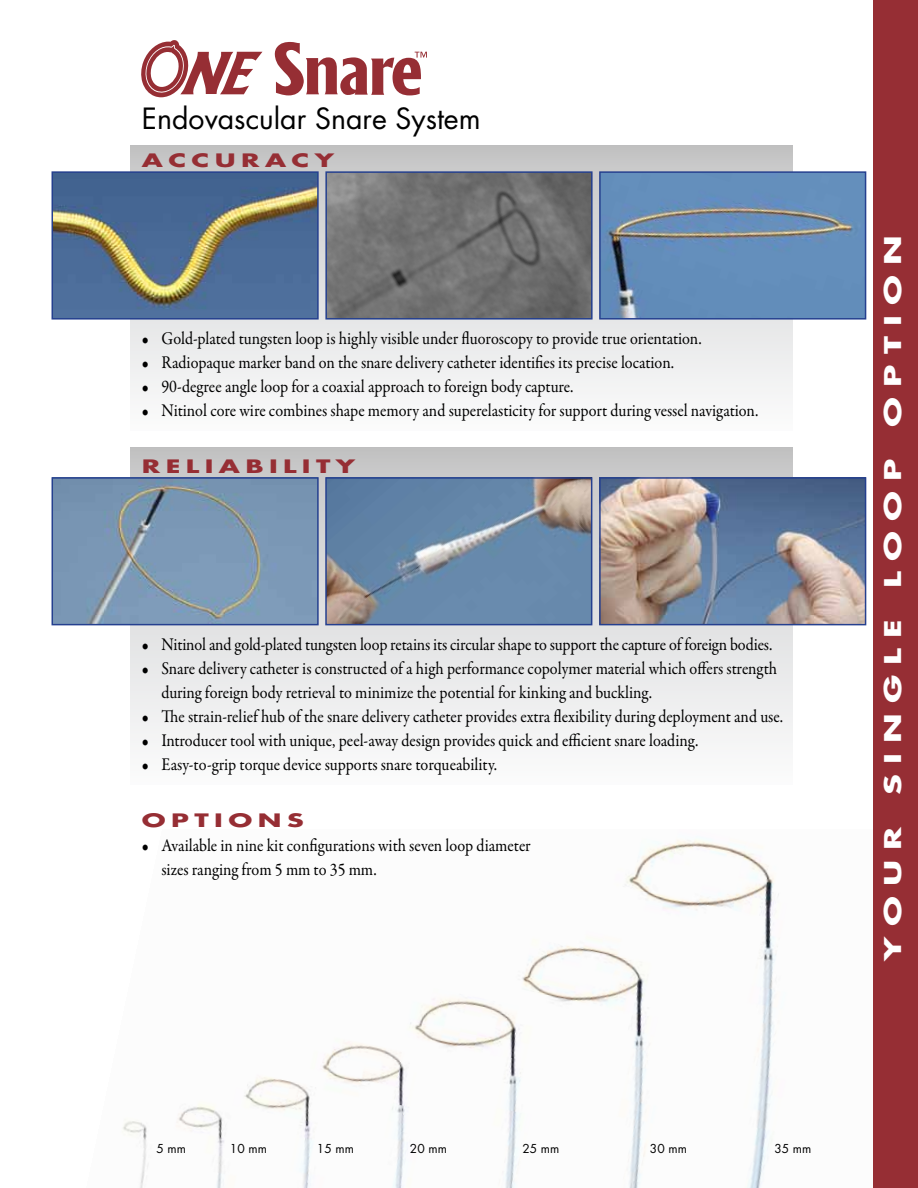
<style>
.page{position:relative;width:918px;height:1188px;background:#fff}
.page>*{position:absolute;margin:0;border:0;box-sizing:border-box;transform-origin:0 0}
.t1{font:28.5px "Futura";color:#000}
.t2{font:700 22.5px "Futura";letter-spacing:.3em;color:#fff;scale:1.5 1}
.t3{font:18px/24px "Garamond Premr Pro";letter-spacing:-.005em;color:#000;scale:.9 1}
.t4{font:700 18px "Futura";letter-spacing:.2em;color:#962e34;scale:1.5 1}
.t5{font:12px "Futura";color:#000}
</style>
<div class="page">
<div style="left:131px;top:448px;width:662px;height:337px;background:linear-gradient(to bottom,#c5c6c6,#fcfcfd)"></div>
<div style="left:131px;top:146px;width:662px;height:285px;background:linear-gradient(to bottom,#c5c6c6,#fbfcfc)"></div>
<img style="left:123px;top:829px;width:751px;height:359px">
<svg style="left:141px;top:40px;width:286px;height:57px"></svg>
<img style="left:602px;top:174px;width:261px;height:143px">
<div style="left:599px;top:171px;width:267px;height:149px;border:2px solid #25408f"></div>
<img style="left:328px;top:174px;width:262px;height:143px">
<div style="left:325px;top:171px;width:268px;height:149px;border:2px solid #25408f"></div>
<img style="left:55px;top:174px;width:261px;height:143px">
<div style="left:52px;top:171px;width:267px;height:149px;border:2px solid #25408f"></div>
<img style="left:328px;top:480px;width:261px;height:142px">
<div style="left:325px;top:477px;width:267px;height:148px;border:2px solid #25408f"></div>
<img style="left:602px;top:480px;width:261px;height:142px">
<div style="left:599px;top:477px;width:267px;height:148px;border:2px solid #25408f"></div>
<img style="left:55px;top:480px;width:261px;height:142px">
<div style="left:52px;top:477px;width:267px;height:148px;border:2px solid #25408f"></div>
<div style="left:874px;top:0;width:44px;height:1188px;background:#962e34"></div>
<h1 class="t1" style="left:142px;top:99px;width:340px">Endovascular Snare System</h1>
<p class="t4" style="left:142px;top:148px;width:130px">ACCURACY</p>
<p class="t3" style="left:142px;top:327px;width:624px">• Gold-plated tungsten loop is highly visible under fluoroscopy to provide true orientation.</p>
<p class="t3" style="left:142px;top:351px;width:593px">• Radiopaque marker band on the snare delivery catheter identifies its precise location.</p>
<p class="t3" style="left:142px;top:375px;width:481px">• 90-degree angle loop for a coaxial approach to foreign body capture.</p>
<p class="t3" style="left:142px;top:399px;width:687px">• Nitinol core wire combines shape memory and superelasticity for support during vessel navigation.</p>
<p class="t4" style="left:142px;top:454px;width:144px">RELIABILITY</p>
<p class="t3" style="left:142px;top:633px;width:702px">• Nitinol and gold-plated tungsten loop retains its circular shape to support the capture of foreign bodies.</p>
<p class="t3" style="left:161px;top:657px;width:686px;text-indent:-20px">• Snare delivery catheter is constructed of a high performance copolymer material which offers strength during foreign body retrieval to minimize the potential for kinking and buckling.</p>
<p class="t3" style="left:142px;top:705px;width:714px">• The strain-relief hub of the snare delivery catheter provides extra flexibility during deployment and use.</p>
<p class="t3" style="left:142px;top:729px;width:620px">• Introducer tool with unique, peel-away design provides quick and efficient snare loading.</p>
<p class="t3" style="left:142px;top:753px;width:396px">• Easy-to-grip torque device supports snare torqueability.</p>
<p class="t4" style="left:142px;top:808px;width:109px">OPTIONS</p>
<p class="t3" style="left:161px;top:834px;width:412px;text-indent:-20px">• Available in nine kit configurations with seven loop diameter sizes ranging from 5 mm to 35 mm.</p>
<p class="t2" style="left:877px;top:427px;width:129px;rotate:-90deg">OPTION</p>
<p class="t2" style="left:877px;top:588px;width:88px;rotate:-90deg">LOOP</p>
<p class="t2" style="left:877px;top:795px;width:119px;rotate:-90deg">SINGLE</p>
<p class="t2" style="left:877px;top:961px;width:91px;rotate:-90deg">YOUR</p>
<p class="t5" style="left:156px;top:1140px;width:31px">5 mm</p>
<p class="t5" style="left:230px;top:1140px;width:38px">10 mm</p>
<p class="t5" style="left:317px;top:1140px;width:38px">15 mm</p>
<p class="t5" style="left:410px;top:1140px;width:38px">20 mm</p>
<p class="t5" style="left:522px;top:1140px;width:38px">25 mm</p>
<p class="t5" style="left:650px;top:1140px;width:38px">30 mm</p>
<p class="t5" style="left:774px;top:1140px;width:38px">35 mm</p>
</div>
